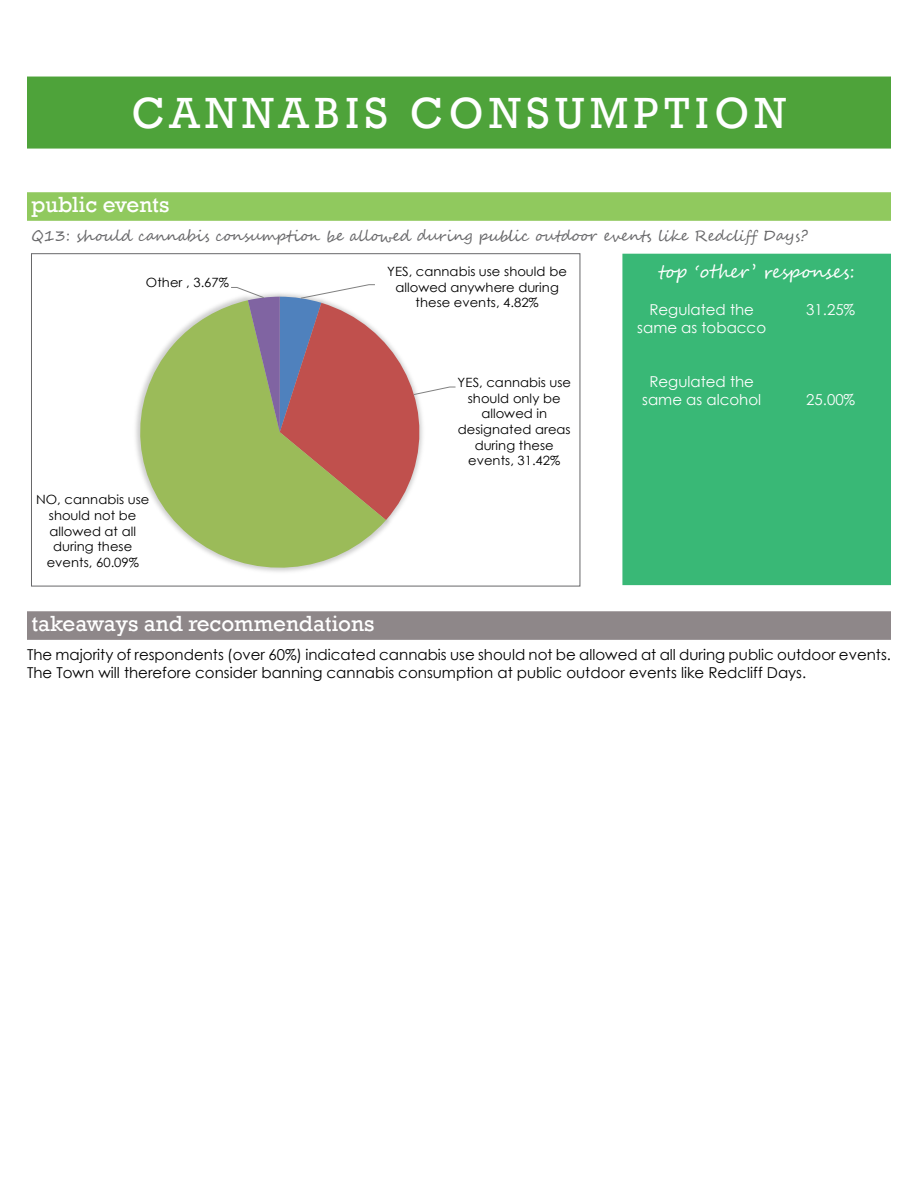
<style>
.page{position:relative;width:918px;height:1188px;background:#fff}
.page>*{position:absolute;margin:0;border:0;box-sizing:border-box;transform-origin:0 0}
.t1{font:44.85px "Rockwell";letter-spacing:.13em;color:#fff}
.t2{font:22.5px "Rockwell";color:#fff}
.t3{font:18px "Segoe Script";color:#fff}
.t4{font:15px/18px "Century Gothic";color:#000}
.t5{font:15px "Segoe Script";color:#68686a}
.t6{font:15px/18px "Century Gothic";color:#fff;text-align:center}
.t7{font:12.75px/15.6px "Century Gothic";letter-spacing:.005em;color:#000;text-align:center}
</style>
<div class="page">
<div style="left:27px;top:77px;width:864px;height:72px;background:#4ea33a"></div>
<div style="left:27px;top:192px;width:864px;height:29px;background:#90c95e"></div>
<div style="left:622px;top:254px;width:269px;height:331px;background:#39b876"></div>
<div style="left:27px;top:611px;width:864px;height:29px;background:#8e8789"></div>
<svg style="left:135px;top:284px;width:321px;height:288px"></svg>
<p class="t1" style="left:132px;top:87px;width:656px">CANNABIS CONSUMPTION</p>
<p class="t2" style="left:31px;top:192px;width:139px">public events</p>
<p class="t5" style="left:31px;top:223px;width:778px">Q13: should cannabis consumption be allowed during public outdoor events like Redcliff Days?</p>
<p class="t3" style="left:659px;top:257px;width:198px">top ‘other ’ responses:</p>
<p class="t6" style="left:637px;top:300px;width:130px">Regulated the same as tobacco</p>
<p class="t7" style="left:387px;top:263px;width:181px">YES, cannabis use should be allowed anywhere during these events, 4.82%</p>
<p class="t7" style="left:146px;top:275px;width:84px">Other , 3.67%</p>
<p class="t6" style="left:806px;top:300px;width:51px">31.25%</p>
<p class="t7" style="left:36px;top:492px;width:115px">NO, cannabis use should not be allowed at all during these events, 60.09%</p>
<p class="t2" style="left:31px;top:611px;width:344px">takeaways and recommendations</p>
<p class="t7" style="left:458px;top:374px;width:115px">YES, cannabis use should only be allowed in designated areas during these events, 31.42%</p>
<p class="t6" style="left:642px;top:372px;width:121px">Regulated the same as alcohol</p>
<p class="t6" style="left:806px;top:390px;width:51px">25.00%</p>
<p class="t4" style="left:27px;top:645px;width:866px">The majority of respondents (over 60%) indicated cannabis use should not be allowed at all during public outdoor events.<br>The Town will therefore consider banning cannabis consumption at public outdoor events like Redcliff Days.</p>
</div>
